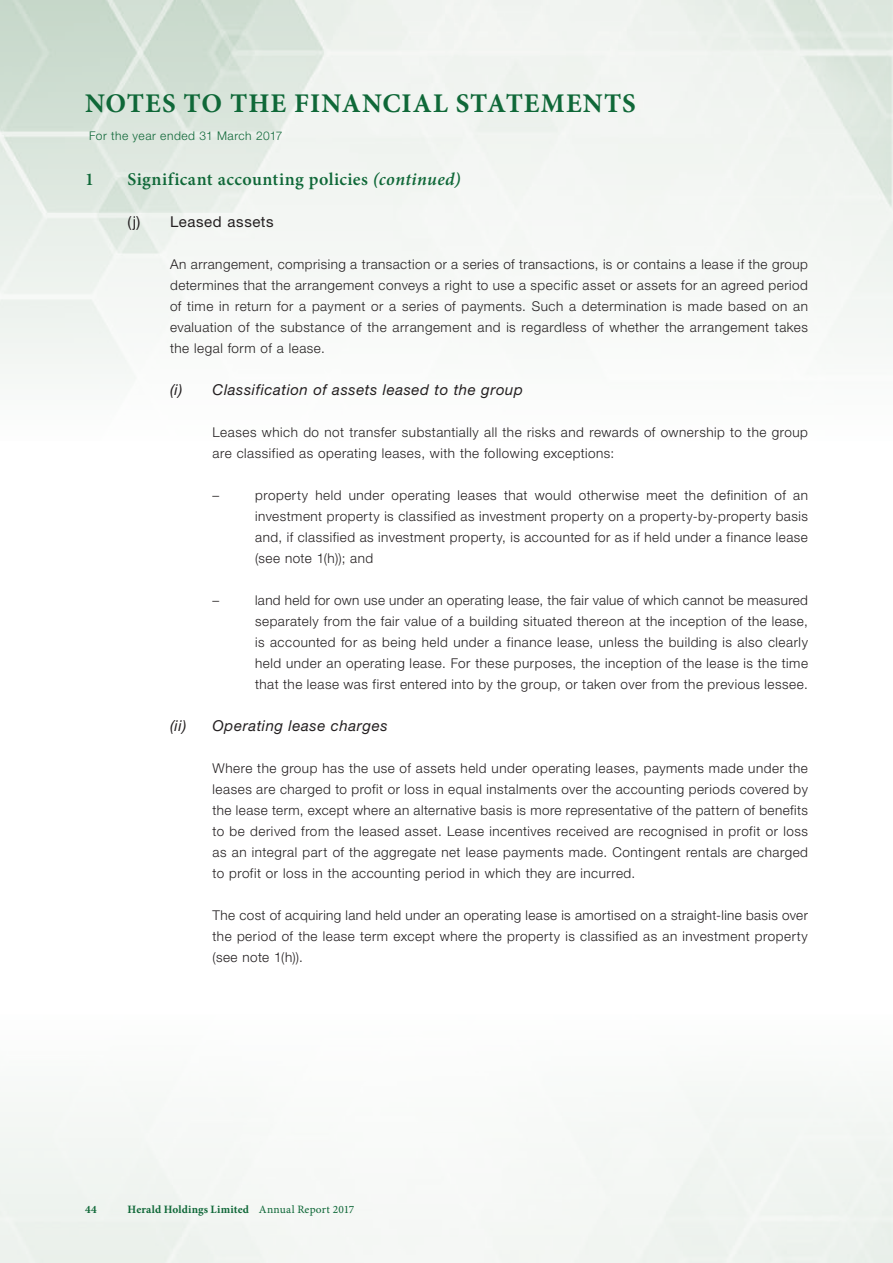
<style>
.page{position:relative;width:893px;height:1263px;background:#fff}
.page>*{position:absolute;margin:0;border:0;box-sizing:border-box;transform-origin:0 0}
.t1{font:700 27px "Minion Pro";letter-spacing:.035em;color:#0f6838}
.t2{font:600 18px "Minion Pro";letter-spacing:.025em;color:#0f6838}
.t3{font:italic 15px "Helvetica Neue LT Std";letter-spacing:.04em;color:#231f20}
.t4{font:15px "Helvetica Neue LT Std";letter-spacing:.035em;color:#231f20}
.t5{font:300 13.5px/21px "Helvetica Neue LT Std";letter-spacing:.04em;color:#231f20;text-align:justify}
.t6{font:300 12px "Helvetica Neue LT Std";letter-spacing:.045em;color:#0f6838}
.t7{font:700 11.25px "Minion Pro";letter-spacing:.01em;color:#0f6838}
.s1{font-style:italic}
.s2{font-family:"Minion Pro Capt";font-weight:400}
</style>
<div class="page">
<h1 class="t1" style="left:85px;top:84px;width:552px">NOTES TO THE FINANCIAL STATEMENTS</h1>
<p class="t6" style="left:89px;top:128px;width:195px">For the year ended 31 March 2017</p>
<h2 class="t2" style="left:85px;top:167px;width:10px">1</h2>
<h2 class="t2" style="left:128px;top:167px;width:335px">Significant accounting policies <span class="s1">(continued)</span></h2>
<p class="t4" style="left:128px;top:213px;width:148px">(j) Leased assets</p>
<p class="t5" style="left:170px;top:253px;width:639px">An arrangement, comprising a transaction or a series of transactions, is or contains a lease if the group determines that the arrangement conveys a right to use a specific asset or assets for an agreed period of time in return for a payment or a series of payments. Such a determination is made based on an evaluation of the substance of the arrangement and is regardless of whether the arrangement takes the legal form of a lease.</p>
<p class="t3" style="left:170px;top:381px;width:354px">(i) Classification of assets leased to the group</p>
<p class="t5" style="left:213px;top:421px;width:597px">Leases which do not transfer substantially all the risks and rewards of ownership to the group are classified as operating leases, with the following exceptions:</p>
<p class="t5" style="left:213px;top:484px;width:8px">–</p>
<p class="t5" style="left:255px;top:484px;width:554px">property held under operating leases that would otherwise meet the definition of an investment property is classified as investment property on a property-by-property basis and, if classified as investment property, is accounted for as if held under a finance lease (see note 1(h)); and</p>
<p class="t5" style="left:213px;top:589px;width:8px">–</p>
<p class="t5" style="left:255px;top:589px;width:554px">land held for own use under an operating lease, the fair value of which cannot be measured separately from the fair value of a building situated thereon at the inception of the lease, is accounted for as being held under a finance lease, unless the building is also clearly held under an operating lease. For these purposes, the inception of the lease is the time that the lease was first entered into by the group, or taken over from the previous lessee.</p>
<p class="t3" style="left:170px;top:717px;width:219px">(ii) Operating lease charges</p>
<p class="t5" style="left:213px;top:757px;width:597px">Where the group has the use of assets held under operating leases, payments made under the leases are charged to profit or loss in equal instalments over the accounting periods covered by the lease term, except where an alternative basis is more representative of the pattern of benefits to be derived from the leased asset. Lease incentives received are recognised in profit or loss as an integral part of the aggregate net lease payments made. Contingent rentals are charged to profit or loss in the accounting period in which they are incurred.</p>
<p class="t5" style="left:213px;top:904px;width:597px">The cost of acquiring land held under an operating lease is amortised on a straight-line basis over the period of the lease term except where the property is classified as an investment property (see note 1(h)).</p>
<p class="t7" style="left:85px;top:1201px;width:13px">44</p>
<p class="t7" style="left:128px;top:1201px;width:228px">HERALD HOLDINGS LIMITED <span class="s2">Annual Report 2017</span></p>
</div>
